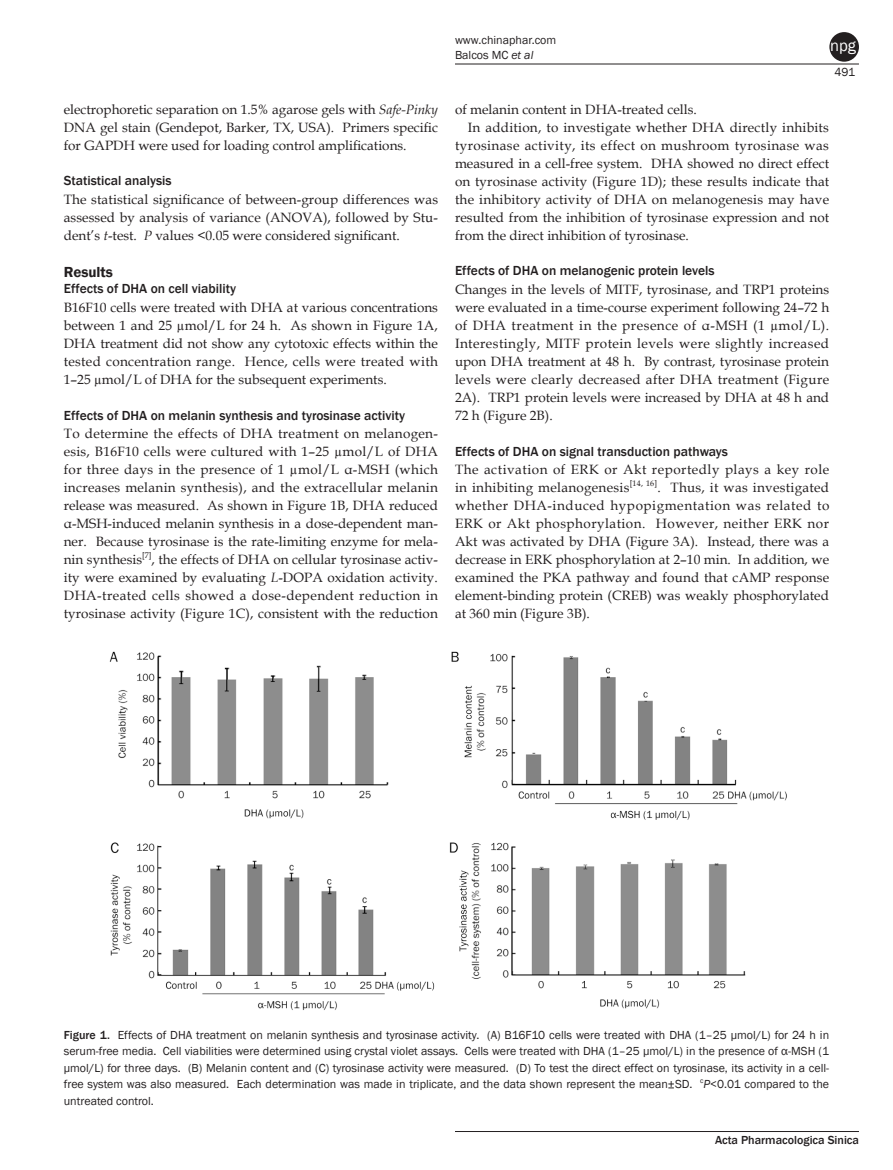
<style>
.page{position:relative;width:893px;height:1170px;background:#fff}
.page>*{position:absolute;margin:0;border:0;box-sizing:border-box;transform-origin:0 0}
.t1{font:16.5px "Franklin Gothic Book 2";color:#fff}
.一级标题{font:600 15px "Franklin Gothic";color:#231f20}
.无段头空英文正文{font:13.5px/18px "Book Antiqua";letter-spacing:.005em;color:#231f20;text-align:justify}
.英文正文{font:13.5px/18px "Book Antiqua";letter-spacing:.01em;color:#231f20;text-align:justify}
.二级标题{font:500 13.5px "Franklin Gothic";color:#231f20}
.无段头空英文正文-2{font:13.5px "Book Antiqua 2";color:#231f20}
.图表注{font:12px/16.5px "Franklin Gothic";color:#231f20;text-align:justify}
.书眉{font:12px/15px "Franklin Gothic Book 2";color:#231f20}
.t2{font:500 12px "Franklin Gothic";color:#231f20}
.s1{font-style:italic}
.s2{font-family:"Book Antiqua 2"}
.s3{font-family:"Franklin Gothic";font-style:italic}
.s4{font-weight:500}
.s5{font-family:"Franklin Gothic Book 2"}
</style>
<div class="page">
<hr style="left:455px;top:64px;width:404px;height:1px;background:#231f20">
<hr style="left:455px;top:1131px;width:404px;height:1px;background:#231f20">
<div style="left:829px;top:32px;width:30px;height:30px;background:#231f20;border-radius:50%"></div>
<img style="left:109px;top:651px;width:678px;height:359px">
<p class="无段头空英文正文" style="left:64px;top:100px;width:376px">electrophoretic separation on 1.5% agarose gels with <span class="s1">Safe-Pinky </span>DNA gel stain (Gendepot, Barker, TX, USA). Primers specific for GAPDH were used for loading control amplifications.</p>
<p class="二级标题" style="left:64px;top:172px;width:109px">Statistical analysis</p>
<p class="无段头空英文正文" style="left:64px;top:190px;width:376px">The statistical significance of between-group differences was assessed by analysis of variance (ANOVA), followed by Stu&shy;<span class="s2">dent’s</span> <span class="s1">t</span><span class="s2">-test.</span> <span class="s1">P</span> values &lt;0.05 were considered significant.</p>
<p class="一级标题" style="left:64px;top:262px;width:51px">Results</p>
<p class="二级标题" style="left:64px;top:280px;width:174px">Effects of DHA on cell viability</p>
<p class="无段头空英文正文" style="left:64px;top:298px;width:376px">B16F10 cells were treated with DHA at various concentrations between 1 and 25 µmol/L for 24 h. As shown in Figure 1A, DHA treatment did not show any cytotoxic effects within the tested concentration range. Hence, cells were treated with <span class="s2">1–25 µ</span>mol/L <span class="s2">of DHA for the subsequent experiments.</span></p>
<p class="二级标题" style="left:64px;top:406px;width:343px">Effects of DHA on melanin synthesis and tyrosinase activity</p>
<p class="无段头空英文正文" style="left:64px;top:424px;width:376px"><span class="s2">To determine the effects of DHA treatment on melanogen&shy;</span>esis, B16F10 cells were cultured with 1–25 µmol/L <span class="s2">of DHA for three days in the presence of 1 µ</span>mol/L α-MSH (which <span class="s2">increases melanin synthesis), and the extracellular melanin </span>release was measured. As shown in Figure 1B, DHA reduced α-MSH-induced melanin synthesis in a dose-dependent man&shy;ner. Because tyrosinase is the rate-limiting enzyme for mela&shy;<span class="s2">nin synthesis</span><sup>[7]</sup><span class="s2">, the effects of DHA on cellular tyrosinase activ&shy;</span>ity were examined by evaluating <span class="s1">L</span><span class="s2">-DOPA oxidation activity.<br></span>DHA-treated cells showed a dose-dependent reduction in <span class="s2">tyrosinase activity (Figure</span> 1C), consistent with the reduction</p>
<p class="书眉" style="left:455px;top:32px;width:103px">www.chinaphar.com<br>Balcos MC <span class="s3">et al</span></p>
<p class="t1" style="left:830px;top:35px;width:27px">npg</p>
<p class="书眉" style="left:834px;top:65px;width:22px">491</p>
<p class="无段头空英文正文-2" style="left:455px;top:99px;width:243px">of melanin content in DHA-treated cells.</p>
<p class="英文正文" style="left:455px;top:118px;width:376px;text-indent:13px">In addition, to investigate whether DHA directly inhibits tyrosinase activity, its effect on mushroom tyrosinase was measured in a cell-free system. DHA showed no direct effect <span class="s2">on tyrosinase activity (Figure</span> 1D); these results indicate that <span class="s2">the inhibitory activity of DHA on melanogenesis may have resulted from the inhibition of tyrosinase expression and not from the direct inhibition of tyrosinase.</span></p>
<p class="二级标题" style="left:455px;top:262px;width:261px">Effects of DHA on melanogenic protein levels</p>
<p class="无段头空英文正文" style="left:455px;top:280px;width:376px"><span class="s2">Changes in the levels of MITF, tyrosinase, and TRP1 proteins </span>were evaluated in a time-course experiment following 24–72 h of DHA treatment in the presence of α-MSH (1 µmol/L<span class="s2">).<br></span>Interestingly, MITF protein levels were slightly increased <span class="s2">upon DHA treatment at 48 h. By contrast, tyrosinase protein </span>levels were clearly decreased after DHA treatment (Fig<span class="s2">ure </span>2A). TRP1 protein levels were increased by DHA at 48 h and <span class="s2">72 h (Figure 2B).</span></p>
<p class="二级标题" style="left:455px;top:442px;width:275px">Effects of DHA on signal transduction pathways</p>
<p class="无段头空英文正文" style="left:455px;top:460px;width:376px">The activation of ERK or Akt reportedly plays a key role <span class="s2">in inhibiting melanogenesis</span><sup>[14,</sup> <sup>16]</sup>. Thus, it was investigated whether DHA-induced hypopigmentation was related to ERK or Akt phosphorylation. However, neither ERK nor Akt was activated by DHA (Fig<span class="s2">ure</span> 3A). Instead, there was a decrease in ERK phosphorylation at 2–10 min. In addition, we examined the PKA pathway and found that cAMP response <span class="s2">element-binding protein</span> (CREB) was weakly phosphorylated <span class="s2">at 360 min (Figure 3B).</span></p>
<p class="图表注" style="left:64px;top:1026px;width:767px"><span class="s4">Figure 1.</span> Effects of DHA treatment on melanin synthesis and tyrosinase activity. (A) B16F10 cells were treated with DHA (1–25 µmol/L) for 24 h in serum-free media. Cell viabilities were determined using crystal violet assays. Cells were treated with DHA (1–25 µmol/L) in the presence of α-MSH (1 µmol/L) for three days. (B) Melanin content and (C) tyrosinase activity were measured. (D) To test the direct effect on tyrosinase, its activity in a cell&shy;<span class="s5">free system was also measured. Each determination was made in triplicate, and the data shown represent the mean±SD.</span> <sup>c</sup><span class="s1">P</span><span class="s5">&lt;0.01 compared to the untreated control.</span></p>
<p class="t2" style="left:715px;top:1132px;width:145px">Acta Pharmacologica Sinica</p>
</div>
